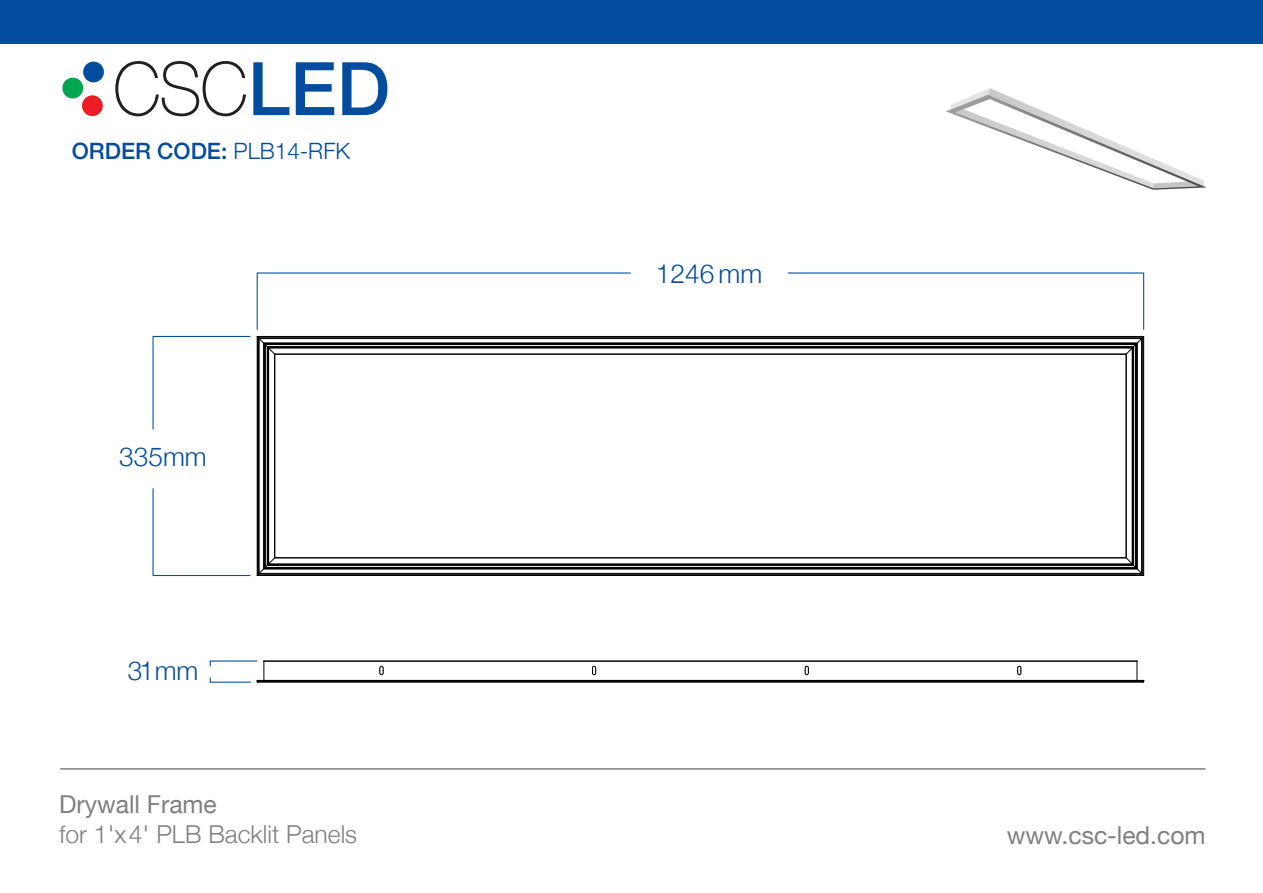
<style>
.page{position:relative;width:1263px;height:893px;background:#fff}
.page>*{position:absolute;margin:0;border:0;box-sizing:border-box;transform-origin:0 0}
.t1{font:300 26.25px "Helvetica Neue";color:#034c9e}
.t2{font:24.75px "Helvetica Neue";color:#7f7f7f}
.t3{font:300 24.75px "Helvetica Neue";color:#7f7f7f}
.t4{font:500 22.5px "Helvetica Neue";color:#034c9e}
.s1{font-weight:300}
</style>
<div class="page">
<img style="left:929px;top:43px;width:290px;height:147px">
<div style="left:0;top:0;width:1263px;height:43px;background:#034c9e"></div>
<svg style="left:115px;top:61px;width:131px;height:55px"></svg>
<svg style="left:253px;top:62px;width:36px;height:53px"></svg>
<svg style="left:296px;top:62px;width:38px;height:53px"></svg>
<svg style="left:342px;top:62px;width:45px;height:53px"></svg>
<div style="left:62px;top:78px;width:21px;height:20px;background:#00a651;border-radius:50%"></div>
<div style="left:82px;top:95px;width:21px;height:21px;background:#ed1c24;border-radius:50%"></div>
<div style="left:83px;top:62px;width:21px;height:20px;background:#034c9e;border-radius:50%"></div>
<hr style="left:60px;top:768px;width:1146px;height:1px;background:#7f7f7f">
<hr style="left:257px;top:337px;width:1px;height:238px;background:#000">
<hr style="left:258px;top:338px;width:1px;height:236px;background:#000">
<hr style="left:259px;top:338px;width:1px;height:235px;background:#000">
<hr style="left:263px;top:343px;width:1px;height:226px;background:#000">
<hr style="left:264px;top:343px;width:1px;height:225px;background:#000">
<hr style="left:265px;top:344px;width:1px;height:223px;background:#000">
<hr style="left:267px;top:347px;width:1px;height:218px;background:#000">
<hr style="left:268px;top:348px;width:1px;height:216px;background:#000">
<hr style="left:257px;top:575px;width:887px;height:1px;background:#000">
<hr style="left:258px;top:574px;width:884px;height:1px;background:#000">
<hr style="left:259px;top:573px;width:883px;height:1px;background:#000">
<hr style="left:264px;top:568px;width:873px;height:1px;background:#000">
<hr style="left:265px;top:567px;width:871px;height:1px;background:#000">
<hr style="left:268px;top:565px;width:865px;height:1px;background:#000">
<hr style="left:268px;top:564px;width:864px;height:1px;background:#000">
<hr style="left:269px;top:563px;width:863px;height:1px;background:#000">
<hr style="left:274px;top:354px;width:1px;height:204px;background:#000">
<hr style="left:275px;top:354px;width:1px;height:203px;background:#000">
<hr style="left:275px;top:557px;width:851px;height:1px;background:#000">
<svg style="left:259px;top:557px;width:16px;height:18px"></svg>
<svg style="left:1126px;top:339px;width:15px;height:15px"></svg>
<svg style="left:1126px;top:557px;width:17px;height:18px"></svg>
<hr style="left:1126px;top:354px;width:1px;height:204px;background:#000">
<hr style="left:1132px;top:347px;width:1px;height:217px;background:#000">
<hr style="left:1133px;top:346px;width:1px;height:219px;background:#000">
<hr style="left:275px;top:354px;width:851px;height:1px;background:#000">
<hr style="left:268px;top:347px;width:865px;height:1px;background:#000">
<hr style="left:267px;top:346px;width:867px;height:1px;background:#000">
<hr style="left:1135px;top:344px;width:1px;height:223px;background:#000">
<hr style="left:1136px;top:344px;width:1px;height:223px;background:#000">
<hr style="left:1137px;top:343px;width:1px;height:226px;background:#000">
<hr style="left:1141px;top:338px;width:1px;height:235px;background:#000">
<hr style="left:1142px;top:338px;width:1px;height:236px;background:#000">
<hr style="left:1143px;top:336px;width:1px;height:239px;background:#000">
<hr style="left:265px;top:344px;width:871px;height:1px;background:#000">
<hr style="left:264px;top:343px;width:873px;height:1px;background:#000">
<hr style="left:259px;top:338px;width:883px;height:1px;background:#000">
<hr style="left:258px;top:337px;width:885px;height:1px;background:#000">
<hr style="left:257px;top:336px;width:887px;height:1px;background:#000">
<hr style="left:258px;top:682px;width:885px;height:1px;background:#000">
<hr style="left:257px;top:681px;width:887px;height:1px;background:#000">
<hr style="left:257px;top:680px;width:886px;height:1px;background:#000">
<hr style="left:264px;top:661px;width:873px;height:1px;background:#000">
<hr style="left:264px;top:660px;width:873px;height:1px;background:#000">
<svg style="left:1137px;top:660px;width:7px;height:21px"></svg>
<svg style="left:264px;top:662px;width:1px;height:18px"></svg>
<svg style="left:787px;top:272px;width:358px;height:58px"></svg>
<svg style="left:152px;top:272px;width:479px;height:158px"></svg>
<svg style="left:152px;top:488px;width:99px;height:88px"></svg>
<svg style="left:592px;top:666px;width:4px;height:9px"></svg>
<svg style="left:380px;top:666px;width:4px;height:9px"></svg>
<svg style="left:805px;top:666px;width:4px;height:9px"></svg>
<svg style="left:1017px;top:666px;width:5px;height:9px"></svg>
<svg style="left:209px;top:660px;width:49px;height:7px"></svg>
<svg style="left:209px;top:677px;width:49px;height:6px"></svg>
<p class="t4" style="left:72px;top:133px;width:280px">ORDER CODE: <span class="s1">PLB14-RFK</span></p>
<p class="t1" style="left:119px;top:436px;width:89px">335mm</p>
<p class="t1" style="left:128px;top:650px;width:72px">31mm</p>
<p class="t1" style="left:656px;top:252px;width:108px">1246 mm</p>
<p class="t2" style="left:59px;top:786px;width:159px">Drywall Frame</p>
<p class="t3" style="left:59px;top:814px;width:299px">for 1'x4' PLB Backlit Panels</p>
<p class="t2" style="left:1007px;top:816px;width:200px">www.csc-led.com</p>
</div>
